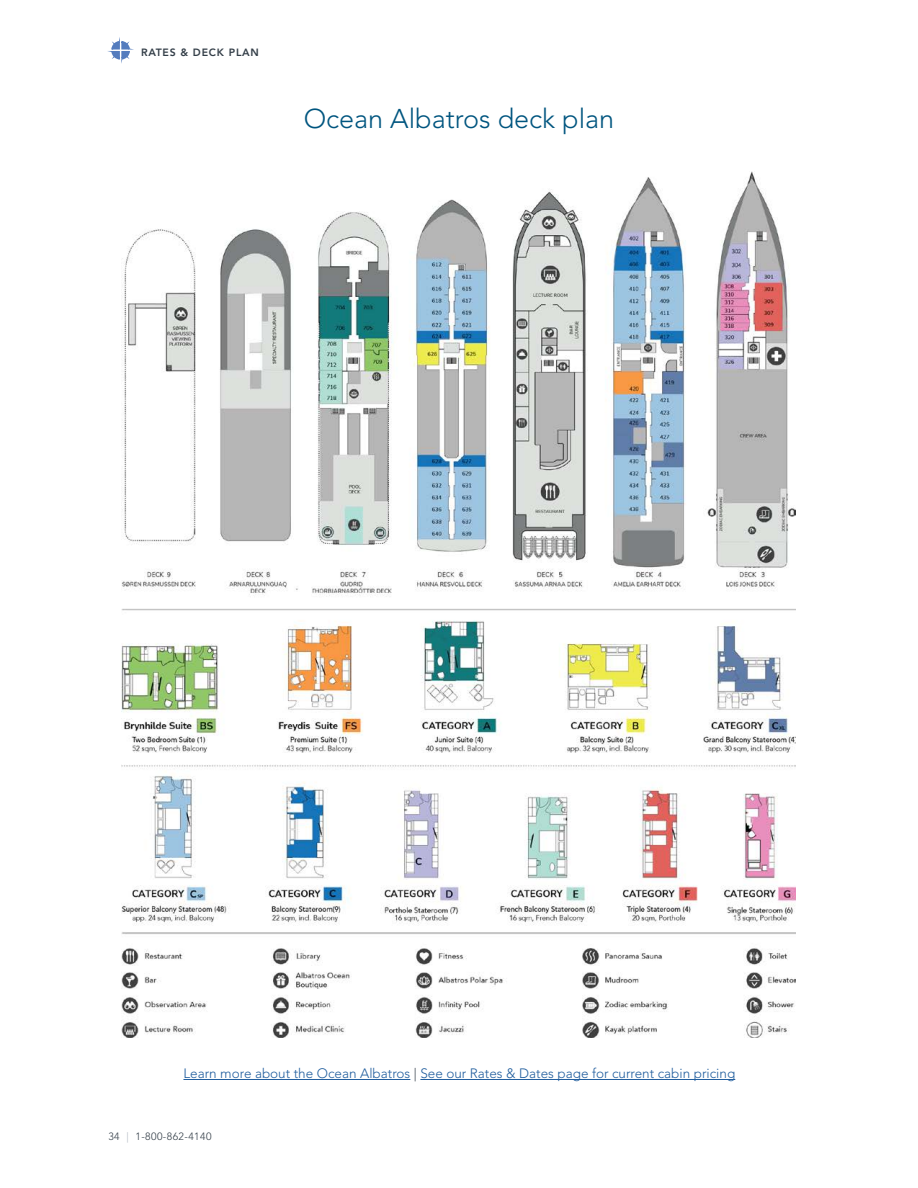
<style>
.page{position:relative;width:918px;height:1188px;background:#fff}
.page>*{position:absolute;margin:0;border:0;box-sizing:border-box;transform-origin:0 0}
.t1{font:300 27px "Avenir LT Std";color:#00557f}
.t2{font:300 13.5px "Avenir LT Std";color:#215e9e}
.t3{font:300 10.5px "Avenir LT Std";letter-spacing:.04em;color:#333e48}
.t4{font:800 10.5px "Avenir LT Std";letter-spacing:.075em;color:#333e48}
.s1{color:#333e48}
.s2{color:#afb5bf}
</style>
<div class="page">
<svg style="left:107px;top:37px;width:27px;height:27px"></svg>
<img style="left:122px;top:171px;width:674px;height:867px">
<hr style="left:183px;top:1079px;width:227px;height:1px;background:#215e9e">
<hr style="left:420px;top:1079px;width:315px;height:1px;background:#215e9e">
<p class="t4" style="left:141px;top:46px;width:119px">RATES &amp; DECK PLAN</p>
<h1 class="t1" style="left:304px;top:103px;width:312px">Ocean Albatros deck plan</h1>
<p class="t2" style="left:183px;top:1066px;width:553px">Learn more about the Ocean Albatros <span class="s1">|</span> See our Rates &amp; Dates page for current cabin pricing</p>
<p class="t3" style="left:108px;top:1130px;width:105px">34 <span class="s2">|</span> 1-800-862-4140</p>
</div>
